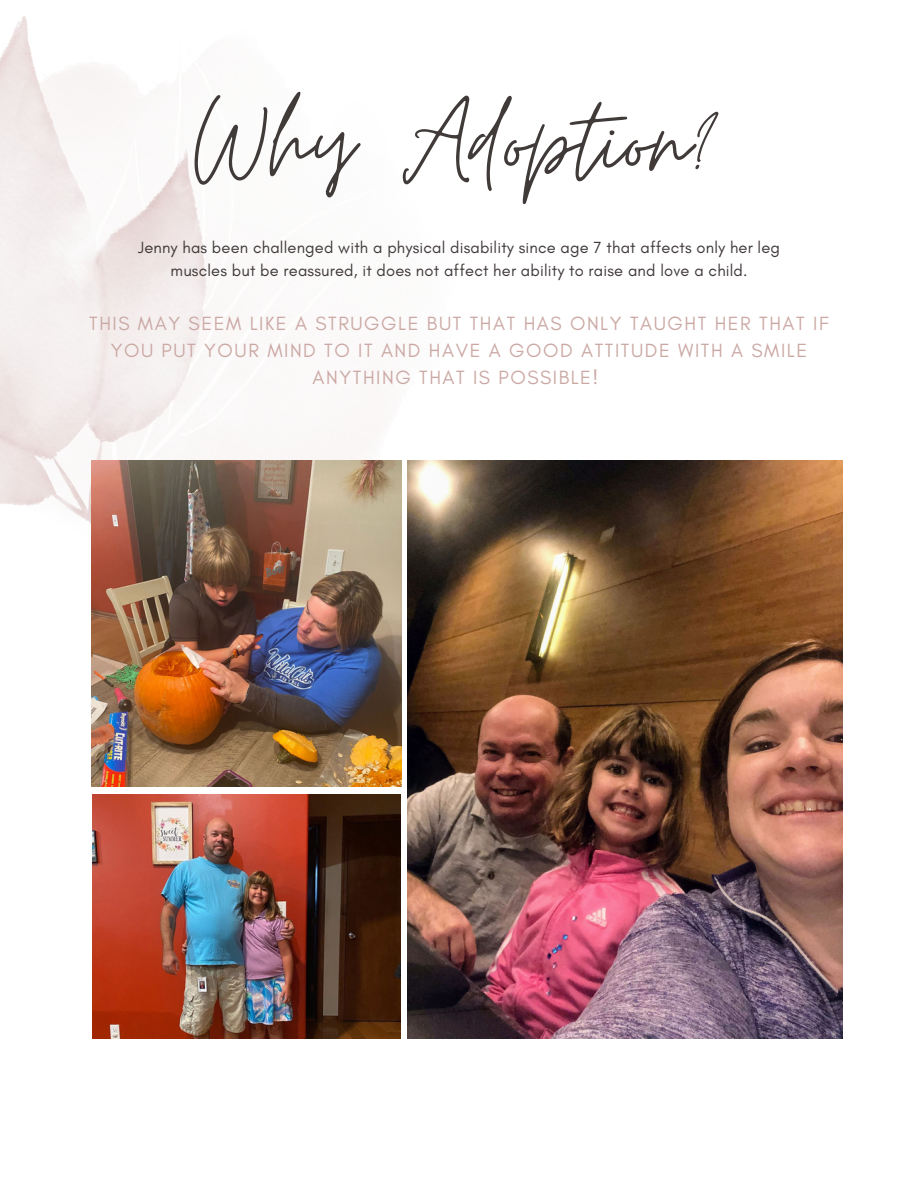
<style>
.page{position:relative;width:918px;height:1188px;background:#fff}
.page>*{position:absolute;margin:0;border:0;box-sizing:border-box;transform-origin:0 0}
.t1{font:127.5px "Moon Time";color:#403a39}
.t2{font:19.5px/27px "Glacial Indifference";letter-spacing:.08em;color:#cba8a4;text-align:center}
.t3{font:16.5px/23px "Glacial Indifference";letter-spacing:.01em;color:#403a39;text-align:center}
</style>
<div class="page">
<img style="left:0;top:16px;width:481px;height:587px">
<img style="left:408px;top:461px;width:434px;height:578px">
<img style="left:92px;top:460px;width:309px;height:327px">
<img style="left:92px;top:795px;width:309px;height:244px">
<h1 class="t1" style="left:195px;top:64px;width:530px">Why Adoption?</h1>
<p class="t3" style="left:138px;top:236px;width:643px">Jenny has been challenged with a physical disability since age 7 that affects only her leg muscles but be reassured, it does not affect her ability to raise and love a child.</p>
<p class="t2" style="left:89px;top:309px;width:741px">THIS MAY SEEM LIKE A STRUGGLE BUT THAT HAS ONLY TAUGHT HER THAT IF<br>YOU PUT YOUR MIND TO IT AND HAVE A GOOD ATTITUDE WITH A SMILE<br>ANYTHING THAT IS POSSIBLE!</p>
</div>
